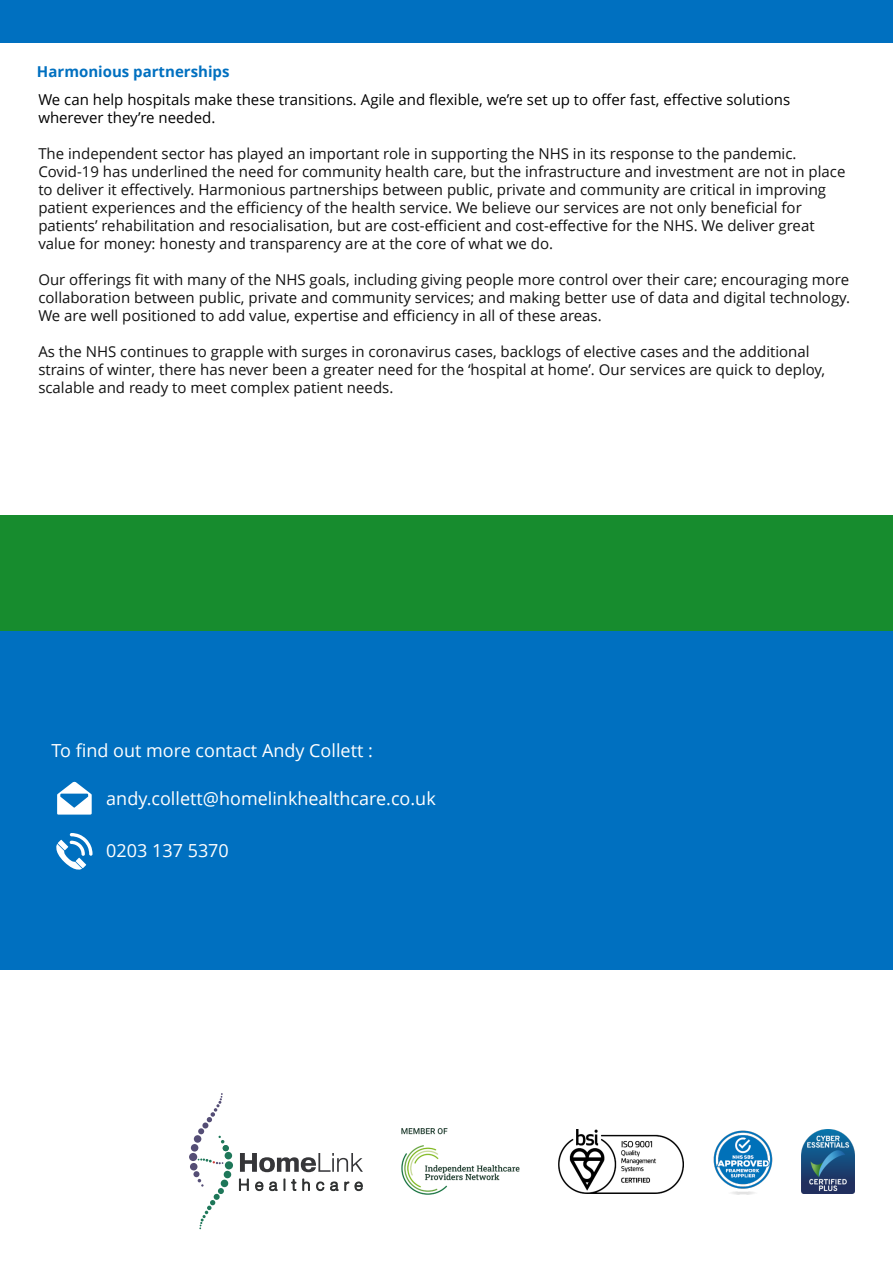
<style>
.page{position:relative;width:893px;height:1263px;background:#fff}
.page>*{position:absolute;margin:0;border:0;box-sizing:border-box;transform-origin:0 0}
.t1{font:18px "Open Sans";color:#fff}
.t2{font:15px/18px "Open Sans";color:#121212}
.t3{font:15px/18px "Open Sans";color:#000}
.t4{font:700 15px "Open Sans";color:#0070c0}
</style>
<div class="page">
<div style="left:0;top:0;width:893px;height:43px;background:#0070c0"></div>
<div style="left:0;top:514px;width:893px;height:117px;background:#178c2e"></div>
<div style="left:0;top:631px;width:893px;height:339px;background:#0070c0"></div>
<svg style="left:57px;top:782px;width:35px;height:32px"></svg>
<svg style="left:56px;top:833px;width:37px;height:37px"></svg>
<img style="left:401px;top:1128px;width:119px;height:67px">
<img style="left:558px;top:1129px;width:126px;height:64px">
<img style="left:713px;top:1130px;width:60px;height:65px">
<img style="left:801px;top:1129px;width:54px;height:64px">
<svg style="left:239px;top:1178px;width:124px;height:13px"></svg>
<svg style="left:240px;top:1153px;width:123px;height:19px"></svg>
<div style="left:190px;top:1163px;width:7px;height:7px;background:#544d75;border-radius:50%"></div>
<div style="left:191px;top:1144px;width:7px;height:7px;background:#544d75;border-radius:50%"></div>
<div style="left:194px;top:1135px;width:7px;height:8px;background:#544d75;border-radius:50%"></div>
<div style="left:189px;top:1153px;width:8px;height:8px;background:#544d75;border-radius:50%"></div>
<div style="left:225px;top:1152px;width:7px;height:7px;background:#1e7759;border-radius:50%"></div>
<div style="left:224px;top:1171px;width:7px;height:7px;background:#1e7759;border-radius:50%"></div>
<div style="left:221px;top:1179px;width:7px;height:8px;background:#1e7759;border-radius:50%"></div>
<svg style="left:193px;top:1171px;width:31px;height:58px"></svg>
<div style="left:225px;top:1161px;width:8px;height:8px;background:#1e7759;border-radius:50%"></div>
<svg style="left:198px;top:1093px;width:31px;height:58px"></svg>
<svg style="left:198px;top:1158px;width:25px;height:6px"></svg>
<p class="t4" style="left:37px;top:66px;width:194px">Harmonious partnerships</p>
<p class="t3" style="left:38px;top:92px;width:753px">We can help hospitals make these transitions. Agile and flexible, we’re set up to offer fast, effective solutions wherever they’re needed.</p>
<p class="t2" style="left:38px;top:146px;width:809px">The independent sector has played an important role in supporting the NHS in its response to the pandemic.<br>Covid-19 has underlined the need for community health care, but the infrastructure and investment are not in place to deliver it effectively. Harmonious partnerships between public, private and community are critical in improving patient experiences and the efficiency of the health service. We believe our services are not only beneficial for patients’ rehabilitation and resocialisation, but are cost-efficient and cost-effective for the NHS. We deliver great value for money: honesty and transparency are at the core of what we do.</p>
<p class="t2" style="left:38px;top:272px;width:813px;text-align:justify">Our offerings fit with many of the NHS goals, including giving people more control over their care; encouraging more collaboration between public, private and community services; and making better use of data and digital technology.<br>We are well positioned to add value, expertise and efficiency in all of these areas.</p>
<p class="t2" style="left:38px;top:344px;width:788px">As the NHS continues to grapple with surges in coronavirus cases, backlogs of elective cases and the additional strains of winter, there has never been a greater need for the ‘hospital at home’. Our services are quick to deploy, scalable and ready to meet complex patient needs.</p>
<p class="t1" style="left:52px;top:743px;width:323px">To find out more contact Andy Collett :</p>
<p class="t1" style="left:106px;top:791px;width:331px">andy.collett@homelinkhealthcare.co.uk</p>
<p class="t1" style="left:106px;top:843px;width:124px">0203 137 5370</p>
</div>
